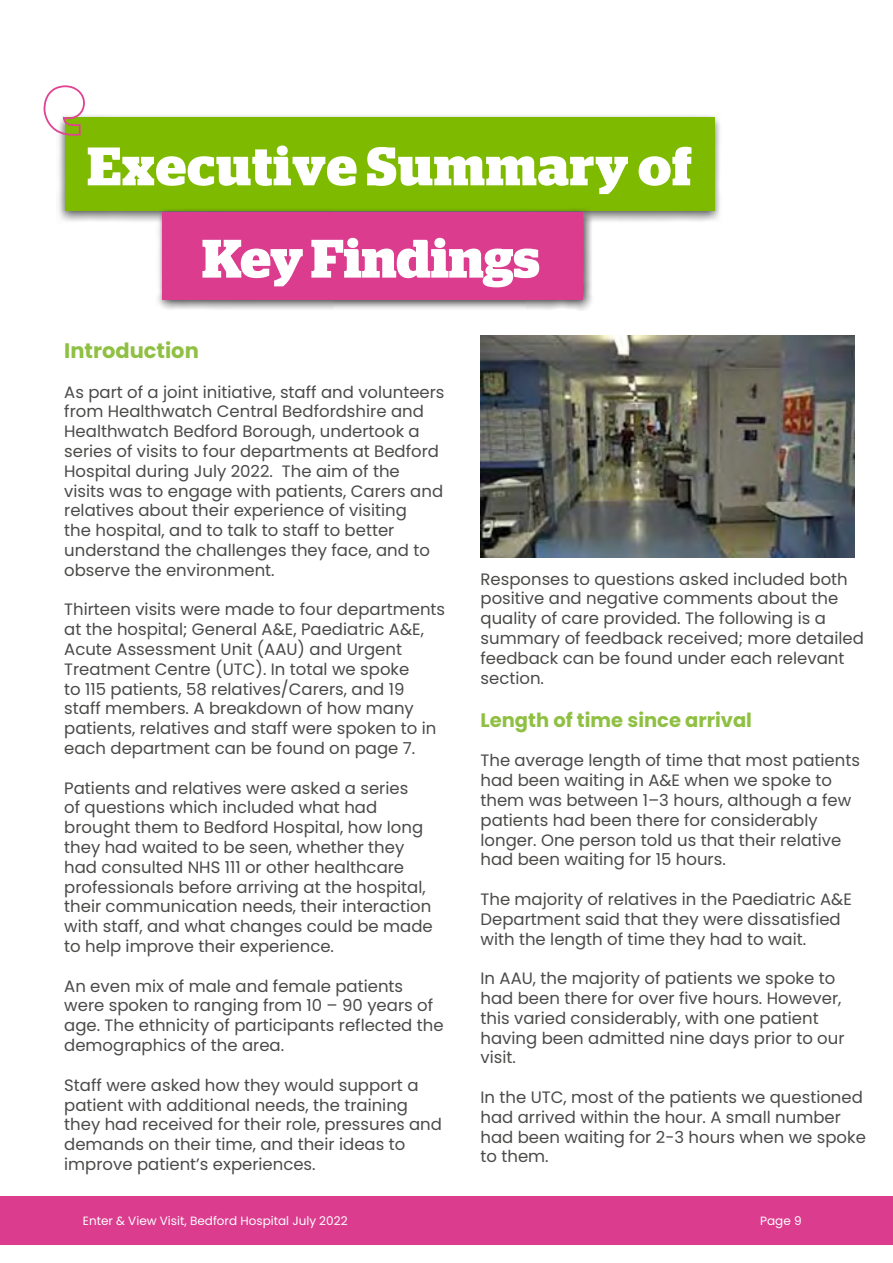
<style>
.page{position:relative;width:893px;height:1263px;background:#fff}
.page>*{position:absolute;margin:0;border:0;box-sizing:border-box;transform-origin:0 0}
.t1{font:700 54px "Stag";letter-spacing:.02em;color:#fff}
.t2{font:700 54px "Stag";color:#fff}
.t3{font:700 21px "Poppins";color:#8fc043}
.t4{font:700 19.5px "Poppins";color:#8fc043}
.t5{font:16.5px/19.8px "Poppins";color:#4a4a49}
.t6{font:12px "Poppins";color:#fff}
</style>
<div class="page">
<div style="left:0;top:1196px;width:893px;height:49px;background:#db3c8e"></div>
<div style="left:56px;top:112px;width:667px;height:111px;background:#000;opacity:.61"></div>
<div style="left:65px;top:117px;width:649px;height:93px;background:#7ebb00"></div>
<svg style="left:44px;top:85px;width:41px;height:51px"></svg>
<div style="left:156px;top:206px;width:438px;height:105px;background:#000;opacity:.75"></div>
<div style="left:162px;top:212px;width:421px;height:87px;background:#db3c8e"></div>
<img style="left:480px;top:336px;width:375px;height:221px">
<h1 class="t1" style="left:87px;top:135px;width:606px">Executive Summary of</h1>
<h1 class="t2" style="left:202px;top:227px;width:339px">Key Findings</h1>
<p class="t3" style="left:64px;top:338px;width:136px">Introduction</p>
<p class="t5" style="left:64px;top:382px;width:382px">As part of a joint initiative, staff and volunteers from Healthwatch Central Bedfordshire and Healthwatch Bedford Borough, undertook a series of visits to four departments at Bedford Hospital during July 2022. The aim of the<br>visits was to engage with patients, Carers and relatives about their experience of visiting<br>the hospital, and to talk to staff to better understand the challenges they face, and to observe the environment.</p>
<p class="t5" style="left:64px;top:600px;width:382px">Thirteen visits were made to four departments at the hospital; General A&amp;E, Paediatric A&amp;E, Acute Assessment Unit (AAU) and Urgent Treatment Centre (UTC). In total we spoke<br>to 115 patients, 58 relatives/Carers, and 19<br>staff members. A breakdown of how many patients, relatives and staff were spoken to in each department can be found on page 7.</p>
<p class="t5" style="left:64px;top:778px;width:370px">Patients and relatives were asked a series<br>of questions which included what had brought them to Bedford Hospital, how long they had waited to be seen, whether they had consulted NHS 111 or other healthcare professionals before arriving at the hospital, their communication needs, their interaction with staff, and what changes could be made to help improve their experience.</p>
<p class="t5" style="left:64px;top:976px;width:381px">An even mix of male and female patients were spoken to ranging from 10 – 90 years of age. The ethnicity of participants reflected the demographics of the area.</p>
<p class="t5" style="left:64px;top:1075px;width:379px">Staff were asked how they would support a patient with additional needs, the training they had received for their role, pressures and demands on their time, and their ideas to improve patient’s experiences.</p>
<p class="t5" style="left:480px;top:569px;width:385px">Responses to questions asked included both positive and negative comments about the quality of care provided. The following is a summary of feedback received; more detailed feedback can be found under each relevant section.</p>
<p class="t4" style="left:480px;top:709px;width:273px">Length of time since arrival</p>
<p class="t5" style="left:480px;top:751px;width:381px">The average length of time that most patients had been waiting in A&amp;E when we spoke to them was between 1–3 hours, although a few patients had been there for considerably longer. One person told us that their relative had been waiting for 15 hours.</p>
<p class="t5" style="left:480px;top:889px;width:373px">The majority of relatives in the Paediatric A&amp;E<br>Department said that they were dissatisfied with the length of time they had to wait.</p>
<p class="t5" style="left:480px;top:968px;width:366px">In AAU, the majority of patients we spoke to had been there for over five hours. However, this varied considerably, with one patient having been admitted nine days prior to our visit.</p>
<p class="t5" style="left:480px;top:1087px;width:387px">In the UTC, most of the patients we questioned had arrived within the hour. A small number had been waiting for 2-3 hours when we spoke to them.</p>
<p class="t6" style="left:83px;top:1213px;width:266px">Enter &amp; View Visit, Bedford Hospital July 2022</p>
<p class="t6" style="left:760px;top:1213px;width:43px">Page 9</p>
</div>
